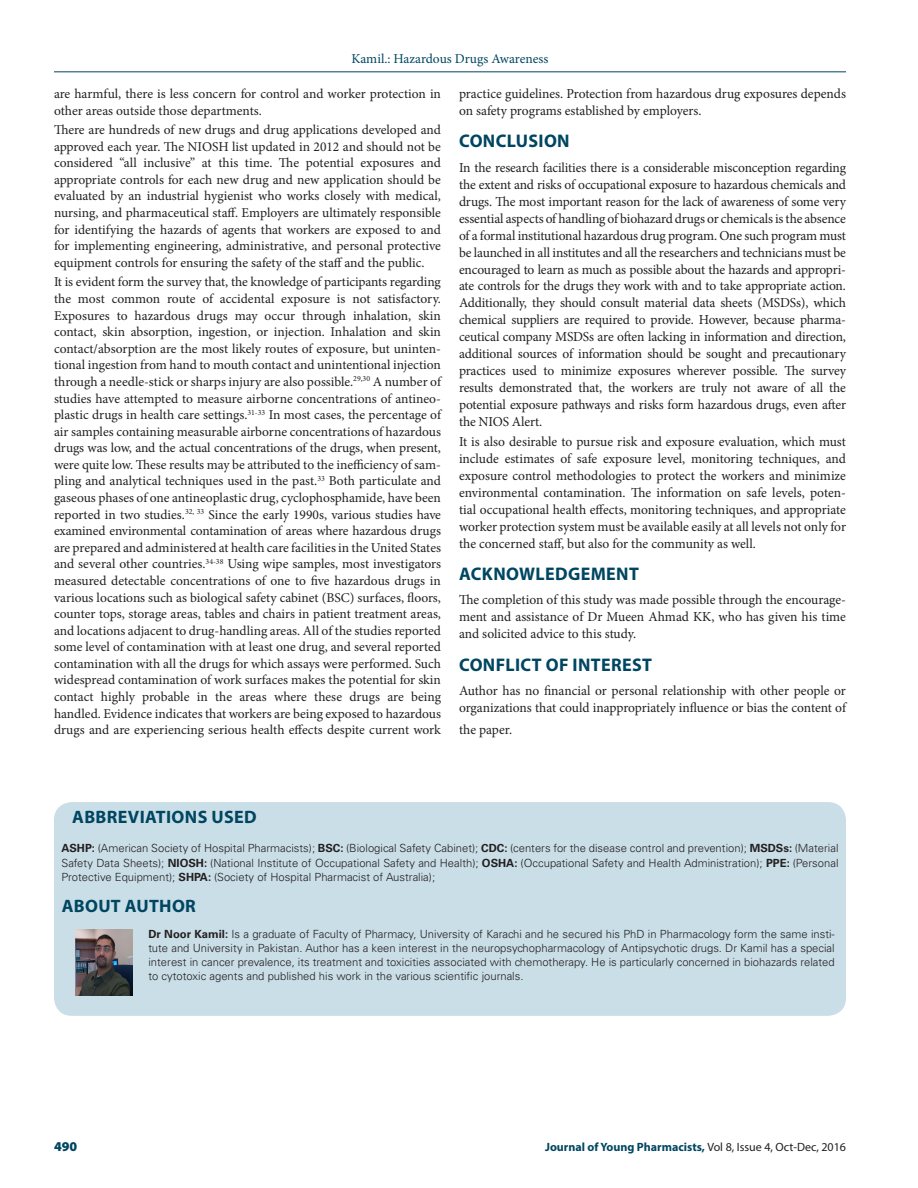
<style>
.page{position:relative;width:918px;height:1188px;background:#fff}
.page>*{position:absolute;margin:0;border:0;box-sizing:border-box;transform-origin:0 0}
._1_HD{font:700 18.3px "Myriad Pro";letter-spacing:.02em;color:#004661}
._1_HD-2{font:700 18px "Myriad Pro";letter-spacing:.02em;color:#004661}
.TXT{font:13.8px/17px "Minion Pro";letter-spacing:-.005em;color:#231f20;text-align:justify}
.TXT-2{font:13.5px/16.6px "Minion Pro";color:#231f20;text-align:justify}
.t1{font:13.5px "Minion Pro";color:#004661}
.t2{font:900 13.5px "Myriad Pro";color:#004661}
.t3{font:700 12px "Myriad Pro";color:#004661}
.ABS_AU_TX{font:300 11.25px/14.2px "Univers LT Std";color:#231f20;text-align:justify}
.s1{font-weight:700}
.s2{font-weight:400;color:#231f20}
</style>
<div class="page">
<hr style="left:54px;top:72px;width:792px;height:1px;background:#004661">
<div style="left:54px;top:802px;width:792px;height:214px;background:#cadee7;border-radius:18px"></div>
<img style="left:75px;top:930px;width:58px;height:66px">
<p class="t1" style="left:352px;top:50px;width:198px">Kamil.: Hazardous Drugs Awareness</p>
<p class="TXT-2" style="left:54px;top:85px;width:389px">are harmful, there is less concern for control and worker protection in other areas outside those departments.</p>
<p class="TXT-2" style="left:54px;top:122px;width:389px">There are hundreds of new drugs and drug applications developed and approved each year. The NIOSH list updated in 2012 and should not be considered “all inclusive” at this time. The potential exposures and appropriate controls for each new drug and new application should be evaluated by an industrial hygienist who works closely with medical, nursing, and pharmaceutical staff. Employers are ultimately responsible for identifying the hazards of agents that workers are exposed to and for implementing engineering, administrative, and personal protective equipment controls for ensuring the safety of the staff and the public.</p>
<p class="TXT-2" style="left:54px;top:274px;width:389px">It is evident form the survey that, the knowledge of participants regarding the most common route of accidental exposure is not satisfactory.<br>Exposures to hazardous drugs may occur through inhalation, skin contact, skin absorption, ingestion, or injection. Inhalation and skin contact/absorption are the most likely routes of exposure, but uninten&shy;tional ingestion from hand to mouth contact and unintentional injection through a needle-stick or sharps injury are also possible.<sup>29,30</sup> A number of studies have attempted to measure airborne concentrations of antineo&shy;plastic drugs in health care settings.<sup>31-33</sup> In most cases, the percentage of air samples containing measurable airborne concentrations of hazardous drugs was low, and the actual concentrations of the drugs, when present, were quite low. These results may be attributed to the inefficiency of sam&shy;pling and analytical techniques used in the past.<sup>33</sup> Both particulate and gaseous phases of one antineoplastic drug, cyclophosphamide, have been reported in two studies.<sup>32,</sup> <sup>33</sup> Since the early 1990s, various studies have examined environmental contamination of areas where hazardous drugs are prepared and administered at health care facilities in the United States and several other countries.<sup>34-38</sup> Using wipe samples, most investigators measured detectable concentrations of one to five hazardous drugs in various locations such as biological safety cabinet (BSC) surfaces, floors, counter tops, storage areas, tables and chairs in patient treatment areas, and locations adjacent to drug-handling areas. All of the studies reported some level of contamination with at least one drug, and several reported contamination with all the drugs for which assays were performed. Such widespread contamination of work surfaces makes the potential for skin contact highly probable in the areas where these drugs are being handled. Evidence indicates that workers are being exposed to hazardous drugs and are experiencing serious health effects despite current work</p>
<p class="TXT" style="left:459px;top:85px;width:389px">practice guidelines. Protection from hazardous drug exposures depends on safety programs established by employers.</p>
<p class="_1_HD" style="left:459px;top:129px;width:112px">CONCLUSION</p>
<p class="TXT" style="left:459px;top:159px;width:389px">In the research facilities there is a considerable misconception regarding the extent and risks of occupational exposure to hazardous chemicals and drugs. The most important reason for the lack of awareness of some very essential aspects of handling of biohazard drugs or chemicals is the absence of a formal institutional hazardous drug program. One such program must be launched in all institutes and all the researchers and technicians must be encouraged to learn as much as possible about the hazards and appropri&shy;ate controls for the drugs they work with and to take appropriate action.<br>Additionally, they should consult material data sheets (MSDSs), which chemical suppliers are required to provide. However, because pharma&shy;ceutical company MSDSs are often lacking in information and direction, additional sources of information should be sought and precautionary practices used to minimize exposures wherever possible. The survey results demonstrated that, the workers are truly not aware of all the potential exposure pathways and risks form hazardous drugs, even after the NIOS Alert.</p>
<p class="TXT" style="left:459px;top:433px;width:389px">It is also desirable to pursue risk and exposure evaluation, which must include estimates of safe exposure level, monitoring techniques, and exposure control methodologies to protect the workers and minimize environmental contamination. The information on safe levels, poten&shy;tial occupational health effects, monitoring techniques, and appropriate worker protection system must be available easily at all levels not only for the concerned staff, but also for the community as well.</p>
<p class="_1_HD" style="left:459px;top:562px;width:181px">ACKNOWLEDGEMENT</p>
<p class="TXT" style="left:459px;top:592px;width:389px">The completion of this study was made possible through the encourage&shy;ment and assistance of Dr Mueen Ahmad KK, who has given his time and solicited advice to this study.</p>
<p class="_1_HD" style="left:459px;top:652px;width:194px">CONFLICT OF INTEREST</p>
<p class="TXT" style="left:459px;top:682px;width:389px">Author has no financial or personal relationship with other people or organizations that could inappropriately influence or bias the content of</p>
<p class="TXT" style="left:459px;top:721px;width:55px">the paper.</p>
<p class="_1_HD-2" style="left:72px;top:805px;width:186px">ABBREVIATIONS USED</p>
<p class="ABS_AU_TX" style="left:62px;top:841px;width:779px"><span class="s1">ASHP:</span> (American Society of Hospital Pharmacists); <span class="s1">BSC:</span> (Biological Safety Cabinet); <span class="s1">CDC:</span> (centers for the disease control and prevention); <span class="s1">MSDSs:</span> (Material Safety Data Sheets); <span class="s1">NIOSH:</span> (National Institute of Occupational Safety and Health); <span class="s1">OSHA:</span> (Occupational Safety and Health Administration); <span class="s1">PPE:</span> (Personal Protective Equipment); <span class="s1">SHPA:</span> (Society of Hospital Pharmacist of Australia);</p>
<p class="_1_HD-2" style="left:62px;top:895px;width:136px">ABOUT AUTHOR</p>
<p class="ABS_AU_TX" style="left:148px;top:927px;width:688px"><span class="s1">Dr Noor Kamil:</span> Is a graduate of Faculty of Pharmacy, University of Karachi and he secured his PhD in Pharmacology form the same insti&shy;tute and University in Pakistan. Author has a keen interest in the neuropsychopharmacology of Antipsychotic drugs. Dr Kamil has a special interest in cancer prevalence, its treatment and toxicities associated with chemotherapy. He is particularly concerned in biohazards related to cytotoxic agents and published his work in the various scientific journals.</p>
<p class="t2" style="left:54px;top:1137px;width:25px">490</p>
<p class="t3" style="left:545px;top:1139px;width:302px">Journal of Young Pharmacists, <span class="s2">Vol 8, Issue 4, Oct-Dec, 2016</span></p>
</div>
